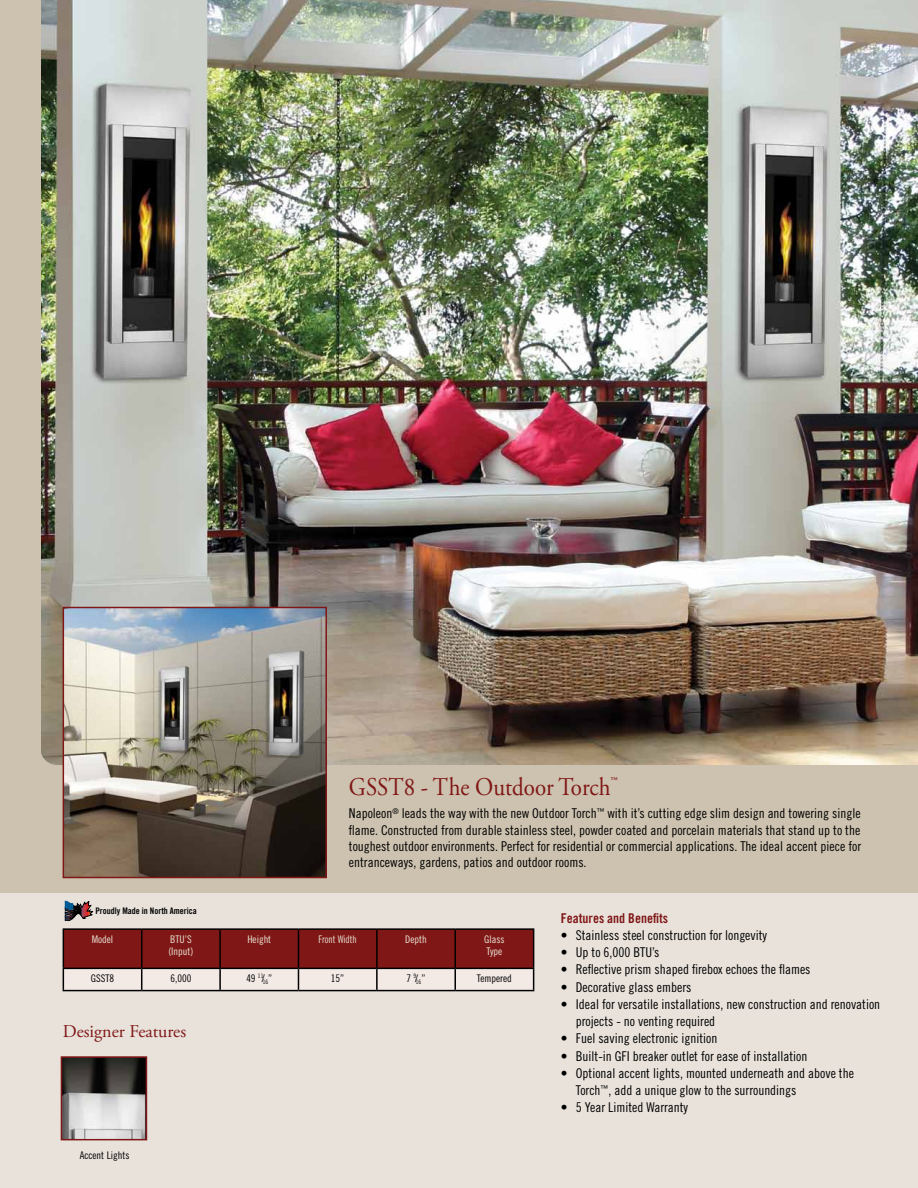
<style>
.page{position:relative;width:918px;height:1188px;background:#fff}
.page>*{position:absolute;margin:0;border:0;box-sizing:border-box;transform-origin:0 0}
.t1{font:25.5px "Adobe Garamond Pro";color:#801717;scale:.9 1}
.t2{font:18px "Adobe Garamond Pro";color:#801717}
.t3{font:13.5px/16.2px "Trade Gothic LT Std Cn 18";color:#000}
.t4{font:13.5px "Trade Gothic LT Std Bd Cn 20";color:#801717}
.t5{font:10.5px "Trade Gothic LT Std Cn 18";color:#000}
.t6{font:10.5px/12.6px "Trade Gothic LT Std Cn 18";color:#e7e4d3}
.t7{font:10.5px "Trade Gothic LT Std Cn 18";color:#e7e4d3;scale:.91 1}
.t8{font:9px "Trade Gothic LT Std Bd Cn 20";color:#000}
</style>
<div class="page">
<div style="left:0;top:802px;width:918px;height:386px;background:#e8e2da"></div>
<img style="left:40px;top:0;width:878px;height:765px">
<div style="left:0;top:765px;width:918px;height:127px;background:#cdc2af"></div>
<div style="left:0;top:0;width:40px;height:768px;background:#cdc2af"></div>
<svg style="left:40px;top:744px;width:17px;height:21px"></svg>
<img style="left:66px;top:610px;width:258px;height:265px">
<div style="left:63px;top:607px;width:264px;height:271px;border:2px solid #801717"></div>
<hr style="left:63px;top:928px;width:79px;height:2px;background:#000">
<hr style="left:142px;top:928px;width:78px;height:2px;background:#000">
<hr style="left:220px;top:928px;width:78px;height:2px;background:#000">
<hr style="left:298px;top:928px;width:79px;height:2px;background:#000">
<hr style="left:377px;top:928px;width:78px;height:2px;background:#000">
<hr style="left:455px;top:928px;width:79px;height:2px;background:#000">
<svg style="left:63px;top:929px;width:471px;height:61px"></svg>
<hr style="left:63px;top:990px;width:79px;height:1px;background:#000">
<hr style="left:142px;top:990px;width:78px;height:1px;background:#000">
<hr style="left:220px;top:990px;width:78px;height:1px;background:#000">
<hr style="left:298px;top:990px;width:79px;height:1px;background:#000">
<hr style="left:377px;top:990px;width:78px;height:1px;background:#000">
<hr style="left:455px;top:990px;width:79px;height:1px;background:#000">
<img style="left:64px;top:1059px;width:80px;height:78px">
<div style="left:61px;top:1056px;width:86px;height:84px;border:2px solid #801717"></div>
<svg style="left:65px;top:901px;width:28px;height:21px"></svg>
<h1 class="t1" style="left:349px;top:772px;width:300px">GSST8 - The Outdoor Torch<sup>™</sup></h1>
<p class="t3" style="left:349px;top:805px;width:514px;text-align:justify">Napoleon<sup>®</sup> leads the way with the new Outdoor Torch<sup>™</sup> with it’s cutting edge slim design and towering single flame. Constructed from durable stainless steel, powder coated and porcelain materials that stand up to the toughest outdoor environments. Perfect for residential or commercial applications. The ideal accent piece for entranceways, gardens, patios and outdoor rooms.</p>
<p class="t8" style="left:95px;top:905px;width:103px">Proudly Made in North America</p>
<p class="t6" style="left:92px;top:933px;width:23px">Model</p>
<p class="t6" style="left:168px;top:933px;width:27px">BTU’S (Input)</p>
<p class="t6" style="left:247px;top:933px;width:25px">Height</p>
<p class="t7" style="left:319px;top:933px;width:43px">Front Width</p>
<p class="t6" style="left:405px;top:933px;width:23px">Depth</p>
<p class="t6" style="left:484px;top:933px;width:22px">Glass<br>Type</p>
<p class="t5" style="left:91px;top:972px;width:25px">GSST8</p>
<p class="t5" style="left:170px;top:972px;width:22px">6,000</p>
<p class="t5" style="left:246px;top:972px;width:27px">49 <sup>11</sup>/<sub>16</sub>”</p>
<p class="t5" style="left:331px;top:972px;width:15px">15”</p>
<p class="t5" style="left:407px;top:972px;width:20px">7 <sup>9</sup>/<sub>16</sub>”</p>
<p class="t5" style="left:477px;top:972px;width:37px">Tempered</p>
<h2 class="t2" style="left:63px;top:1020px;width:125px">Designer Features</h2>
<p class="t5" style="left:80px;top:1149px;width:51px">Accent Lights</p>
<p class="t4" style="left:561px;top:910px;width:109px">Features and Benefits</p>
<p class="t3" style="left:561px;top:927px;width:208px">• Stainless steel construction for longevity</p>
<p class="t3" style="left:561px;top:944px;width:100px">• Up to 6,000 BTU’s</p>
<p class="t3" style="left:561px;top:961px;width:251px">• Reflective prism shaped firebox echoes the flames</p>
<p class="t3" style="left:561px;top:979px;width:132px">• Decorative glass embers</p>
<p class="t3" style="left:576px;top:995px;width:306px;line-height:17.2px;text-indent:-15px">• Ideal for versatile installations, new construction and renovation projects - no venting required</p>
<p class="t3" style="left:561px;top:1030px;width:158px">• Fuel saving electronic ignition</p>
<p class="t3" style="left:561px;top:1048px;width:248px">• Built-in GFI breaker outlet for ease of installation</p>
<p class="t3" style="left:576px;top:1064px;width:280px;line-height:17.2px;text-indent:-15px">• Optional accent lights, mounted underneath and above the<br>Torch<sup>™</sup>, add a unique glow to the surroundings</p>
<p class="t3" style="left:561px;top:1099px;width:129px">• 5 Year Limited Warranty</p>
</div>
